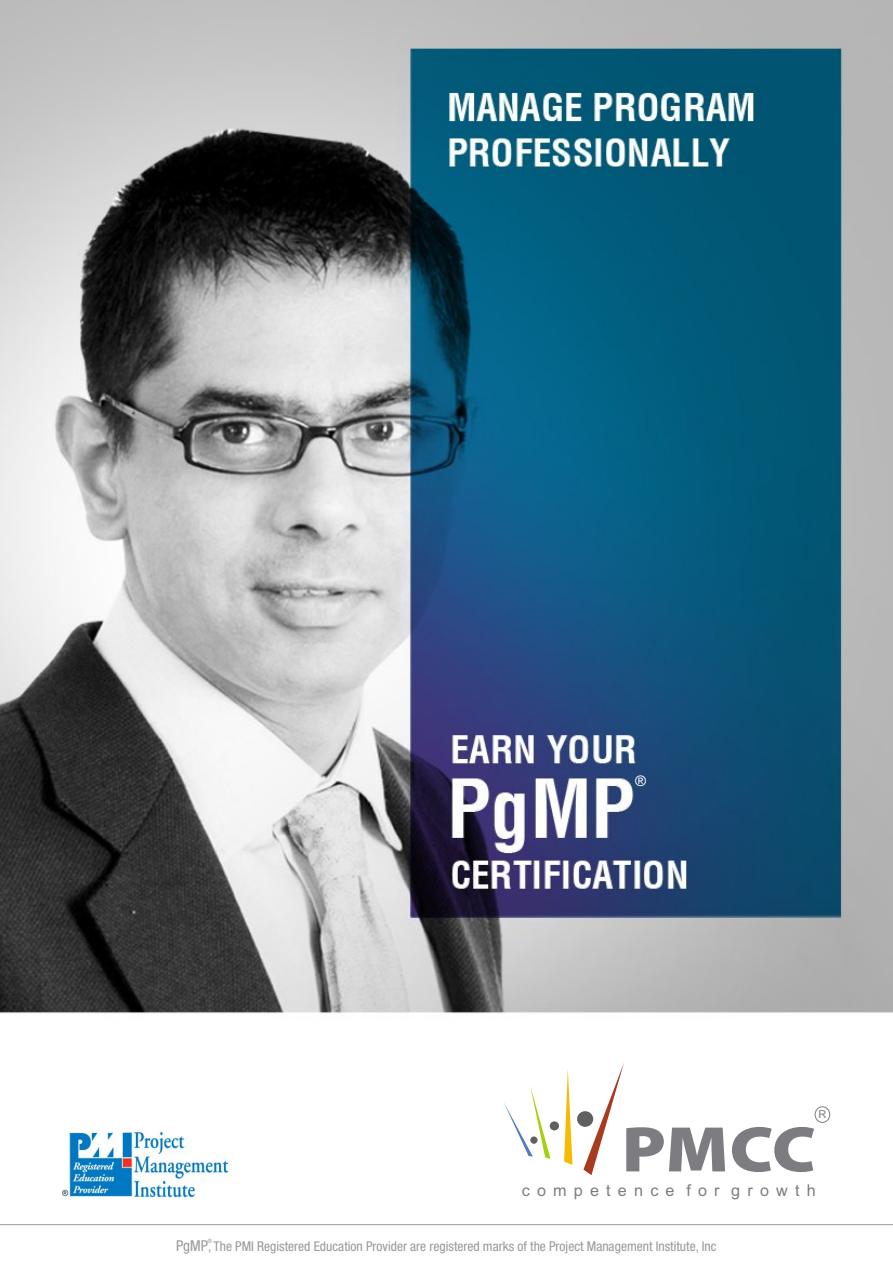
<style>
.page{position:relative;width:893px;height:1263px;background:#fff}
.page>*{position:absolute;margin:0;border:0;box-sizing:border-box;transform-origin:0 0}
.t1{font:900 64.95px "Myriad Pro";color:#7d7c81;scale:1.13 1}
.t2{font:16.2px "Arial";letter-spacing:.445em;color:#7d7c81}
.t3{font:condensed 14.7px "Helvetica 57";color:#fefefe}
.t4{font:condensed 13.5px "Helvetica 57";color:#96989a}
.t5{font:10.95px "Arial";color:#7d7c81}
.t6{font:condensed 5.85px "Helvetica 57";color:#96989a}
.s1{font-size:15px}
</style>
<div class="page">
<img style="left:0;top:0;width:893px;height:1014px">
<svg style="left:0;top:1224px;width:893px;height:2px;background:#c9cbcc"></svg>
<img style="left:62px;top:1129px;width:168px;height:69px">
<svg style="left:583px;top:1063px;width:41px;height:112px"></svg>
<svg style="left:564px;top:1069px;width:8px;height:96px"></svg>
<svg style="left:504px;top:1086px;width:46px;height:73px"></svg>
<div style="left:530px;top:1136px;width:8px;height:8px;background:#606062;border-radius:50%"></div>
<div style="left:550px;top:1121px;width:9px;height:9px;background:#606062;border-radius:50%"></div>
<div style="left:577px;top:1111px;width:16px;height:16px;background:#606062;border-radius:50%"></div>
<div style="left:815px;top:1106px;width:15px;height:17px;border:1px solid #7d7c81;border-radius:50%"></div>
<p class="t3" style="left:635px;top:776px;width:13px">®</p>
<p class="t5" style="left:818px;top:1110px;width:9px">R</p>
<h1 class="t1" style="left:622px;top:1123px;width:173px">PMCC</h1>
<p class="t2" style="left:522px;top:1184px;width:296px">competence for growth</p>
<p class="t6" style="left:207px;top:1239px;width:6px">®</p>
<p class="t4" style="left:176px;top:1241px;width:542px"><span class="s1">PgMP</span>, The PMI Registered Education Provider are registered marks of the Project Management Institute, Inc</p>
</div>
